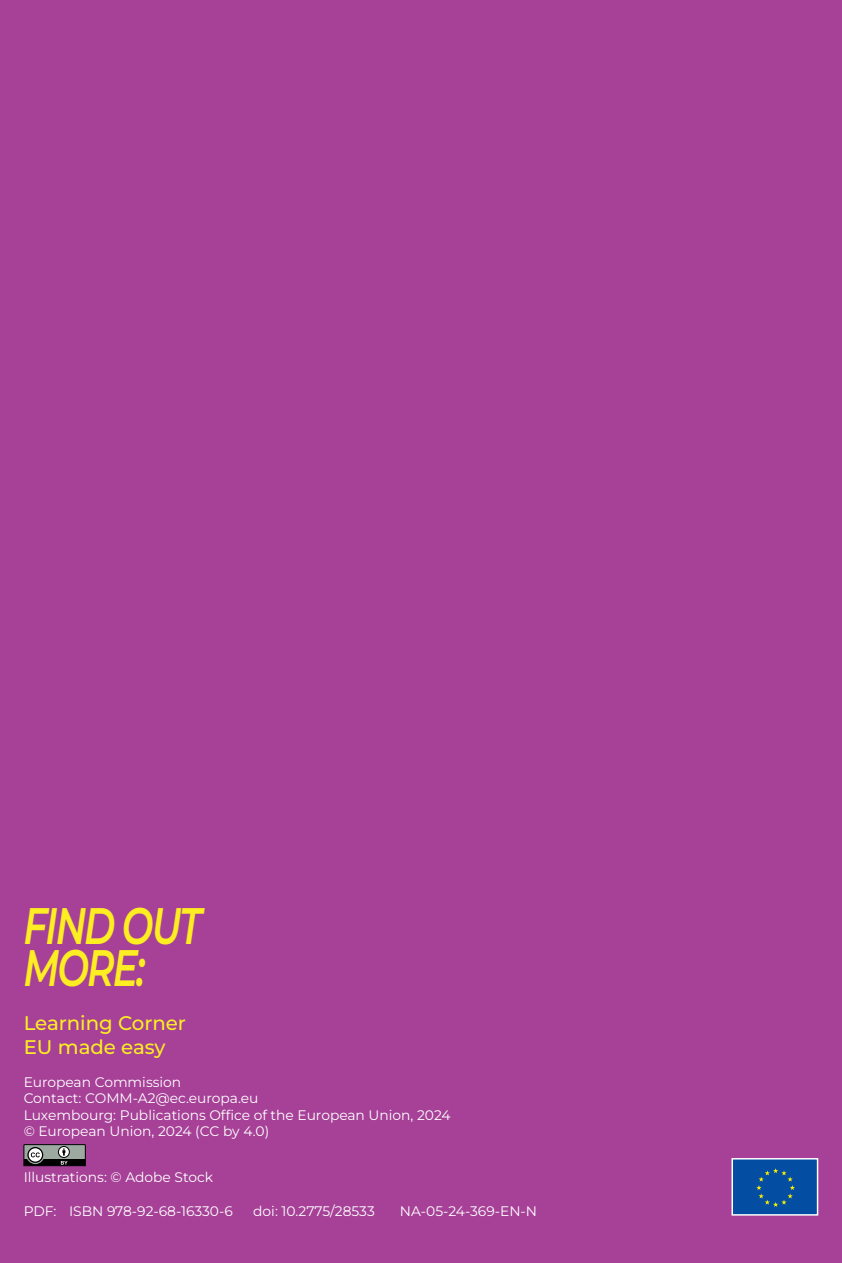
<style>
.page{position:relative;width:842px;height:1263px;background:#a64197}
.page>*{position:absolute;margin:0;border:0;box-sizing:border-box;transform-origin:0 0}
.H2{font:italic 600 51.3px/42.8px "Montserrat";letter-spacing:-.05em;color:#fcee22;scale:.73 1}
.P1{font:500 19.8px/23.7px "Montserrat";color:#fcee22}
.P1-2{font:13.8px/16.5px "Montserrat";color:#fff}
</style>
<div class="page">
<div style="left:731px;top:1158px;width:87px;height:57px;background:#034ea2;border:1px solid #fff"></div>
<svg style="left:756px;top:1168px;width:39px;height:39px"></svg>
<svg style="left:23px;top:1144px;width:63px;height:22px"></svg>
<p class="H2" style="left:23px;top:902px;width:246px">FIND OUT<br>MORE:</p>
<p class="P1" style="left:24px;top:1010px;width:164px">Learning Corner<br>EU made easy</p>
<p class="P1-2" style="left:24px;top:1073px;width:429px">European Commission<br>Contact: COMM-A2@ec.europa.eu<br>Luxembourg: Publications Office of the European Union, 2024 © European Union, 2024 (CC by 4.0)</p>
<p class="P1-2" style="left:24px;top:1169px;width:191px">Illustrations: © Adobe Stock</p>
<p class="P1-2" style="left:24px;top:1202px;width:211px">PDF: ISBN 978-92-68-16330-6</p>
<p class="P1-2" style="left:253px;top:1202px;width:123px">doi: 10.2775/28533</p>
<p class="P1-2" style="left:400px;top:1202px;width:139px">NA-05-24-369-EN-N</p>
</div>
